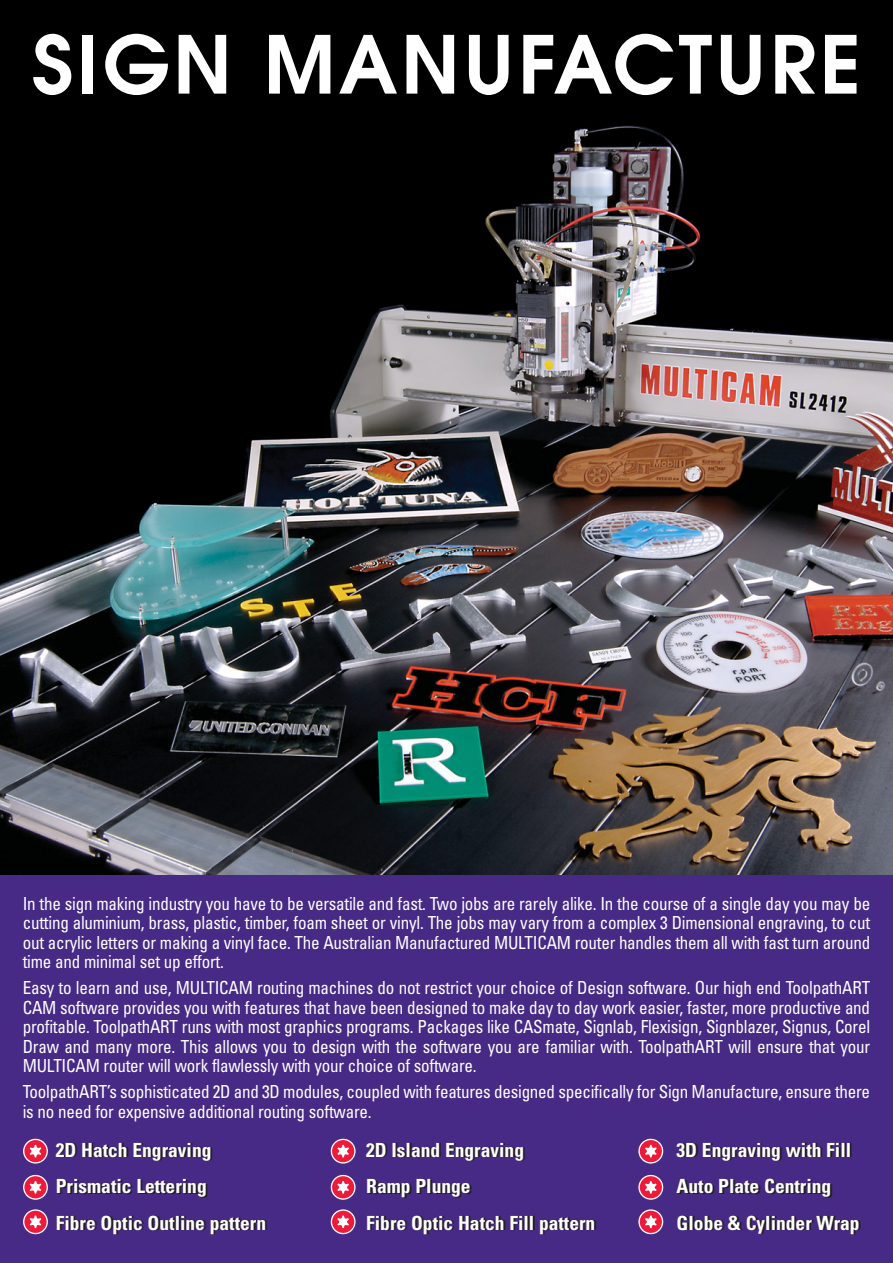
<style>
.page{position:relative;width:893px;height:1263px;background:#fff}
.page>*{position:absolute;margin:0;border:0;box-sizing:border-box;transform-origin:0 0}
.t1{font:600 79.5px "Avant Garde";letter-spacing:.045em;color:#fff}
.t2{font:700 condensed 19.5px "Univers";color:#fff}
.t3{font:condensed 18px/19.5px "Univers";letter-spacing:-.015em;color:#fff;text-align:justify;scale:.95 1}
</style>
<div class="page">
<div style="left:0;top:866px;width:893px;height:397px;background:#472986"></div>
<svg style="left:23px;top:1139px;width:25px;height:24px"></svg>
<svg style="left:30px;top:1145px;width:11px;height:12px"></svg>
<svg style="left:23px;top:1175px;width:25px;height:25px"></svg>
<svg style="left:30px;top:1181px;width:11px;height:12px"></svg>
<svg style="left:23px;top:1209px;width:25px;height:25px"></svg>
<svg style="left:30px;top:1215px;width:11px;height:13px"></svg>
<svg style="left:331px;top:1139px;width:25px;height:24px"></svg>
<svg style="left:337px;top:1145px;width:12px;height:12px"></svg>
<svg style="left:331px;top:1175px;width:25px;height:25px"></svg>
<svg style="left:337px;top:1181px;width:12px;height:12px"></svg>
<svg style="left:331px;top:1209px;width:25px;height:25px"></svg>
<svg style="left:337px;top:1215px;width:12px;height:13px"></svg>
<svg style="left:638px;top:1139px;width:25px;height:24px"></svg>
<svg style="left:645px;top:1145px;width:12px;height:12px"></svg>
<svg style="left:638px;top:1175px;width:25px;height:25px"></svg>
<svg style="left:645px;top:1181px;width:12px;height:12px"></svg>
<svg style="left:638px;top:1209px;width:25px;height:25px"></svg>
<svg style="left:645px;top:1215px;width:12px;height:13px"></svg>
<div style="left:0;top:0;width:893px;height:223px;background:#000"></div>
<img style="left:0;top:125px;width:893px;height:749px">
<h1 class="t1" style="left:32px;top:35px;width:830px">SIGN MANUFACTURE</h1>
<p class="t3" style="left:23px;top:895px;width:893px">In the sign making industry you have to be versatile and fast. Two jobs are rarely alike. In the course of a single day you may be cutting aluminium, brass, plastic, timber, foam sheet or vinyl. The jobs may vary from a complex 3 Dimensional engraving, to cut out acrylic letters or making a vinyl face. The Australian Manufactured MULTICAM router handles them all with fast turn around time and minimal set up effort.</p>
<p class="t3" style="left:23px;top:980px;width:893px">Easy to learn and use, MULTICAM routing machines do not restrict your choice of Design software. Our high end ToolpathART CAM software provides you with features that have been designed to make day to day work easier, faster, more productive and profitable. ToolpathART runs with most graphics programs. Packages like CASmate, Signlab, Flexisign, Signblazer, Signus, Corel Draw and many more. This allows you to design with the software you are familiar with. ToolpathART will ensure that your MULTICAM router will work flawlessly with your choice of software.</p>
<p class="t3" style="left:23px;top:1084px;width:893px">ToolpathART’s sophisticated 2D and 3D modules, coupled with features designed specifically for Sign Manufacture, ensure there is no need for expensive additional routing software.</p>
<p class="t2" style="left:56px;top:1143px;width:157px">2D Hatch Engraving</p>
<p class="t2" style="left:366px;top:1143px;width:159px">2D Island Engraving</p>
<p class="t2" style="left:677px;top:1143px;width:176px">3D Engraving with Fill</p>
<p class="t2" style="left:56px;top:1179px;width:152px">Prismatic Lettering</p>
<p class="t2" style="left:366px;top:1179px;width:106px">Ramp Plunge</p>
<p class="t2" style="left:677px;top:1179px;width:156px">Auto Plate Centring</p>
<p class="t2" style="left:56px;top:1216px;width:212px">Fibre Optic Outline pattern</p>
<p class="t2" style="left:366px;top:1216px;width:231px">Fibre Optic Hatch Fill pattern</p>
<p class="t2" style="left:677px;top:1216px;width:185px">Globe &amp; Cylinder Wrap</p>
</div>
